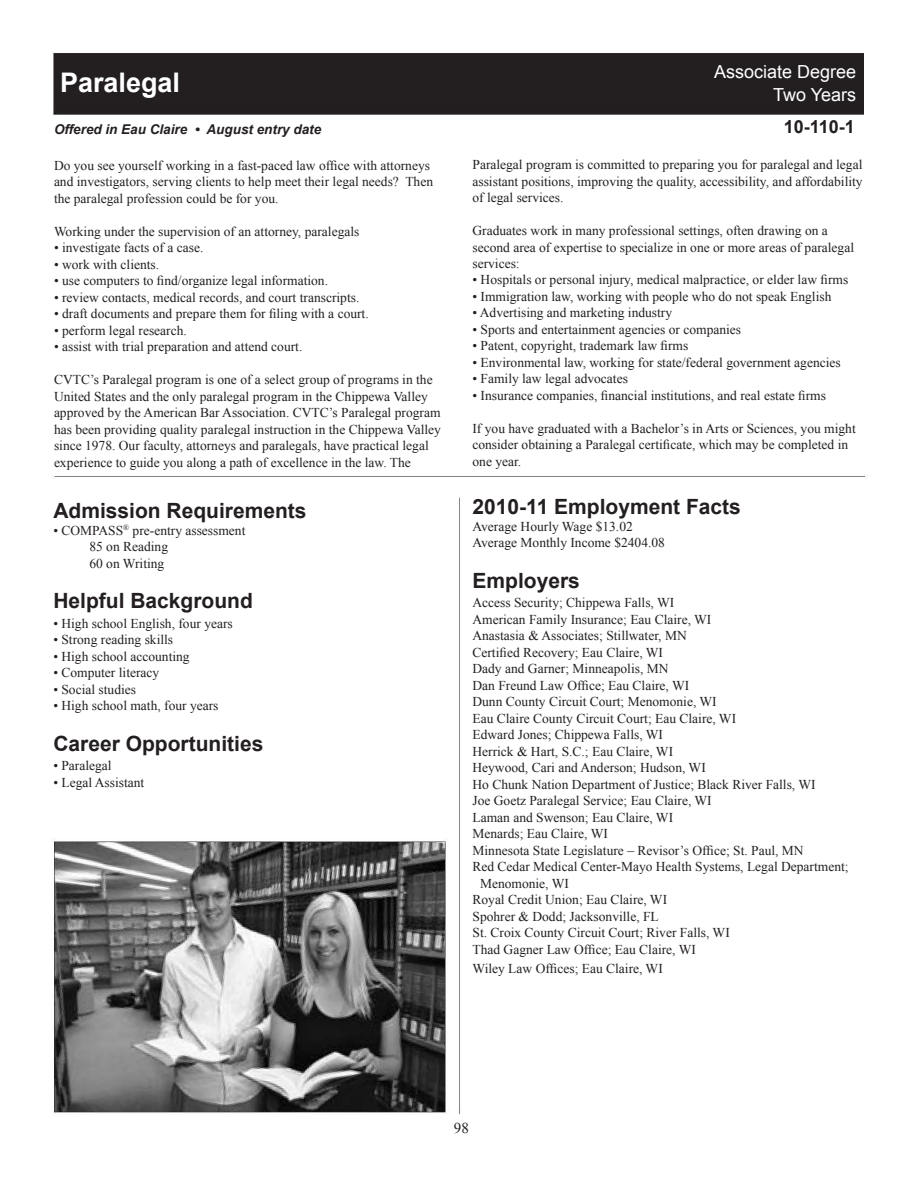
<style>
.page{position:relative;width:918px;height:1188px;background:#fff}
.page>*{position:absolute;margin:0;border:0;box-sizing:border-box;transform-origin:0 0}
.t1{font:700 27px "Arial";color:#fff}
.t2{font:700 21px "Arial";color:#231f20}
.t3{font:18px/22.5px "Arial";color:#fff;text-align:right}
.t4{font:700 18px "Arial";color:#231f20}
.t5{font:15px "Times New Roman";color:#231f20}
.t6{font:13.5px/16.5px "Times New Roman";color:#231f20}
.t7{font:italic 700 13.5px "Arial";color:#231f20}
</style>
<div class="page">
<img style="left:52px;top:53px;width:815px;height:1061px">
<p class="t1" style="left:60px;top:65px;width:122px">Paralegal</p>
<p class="t7" style="left:54px;top:120px;width:269px">Offered in Eau Claire • August entry date</p>
<p class="t6" style="left:54px;top:157px;width:378px">Do you see yourself working in a fast-paced law office with attorneys</p>
<p class="t6" style="left:54px;top:173px;width:381px">and investigators, serving clients to help meet their legal needs? Then the paralegal profession could be for you.</p>
<p class="t6" style="left:54px;top:223px;width:307px">Working under the supervision of an attorney, paralegals</p>
<p class="t6" style="left:54px;top:239px;width:151px">• investigate facts of a case.</p>
<p class="t6" style="left:54px;top:256px;width:107px">• work with clients.</p>
<p class="t6" style="left:54px;top:272px;width:276px">• use computers to find/organize legal information.</p>
<p class="t6" style="left:54px;top:289px;width:307px">• review contacts, medical records, and court transcripts.</p>
<p class="t6" style="left:54px;top:305px;width:316px">• draft documents and prepare them for filing with a court.</p>
<p class="t6" style="left:54px;top:322px;width:134px">• perform legal research.</p>
<p class="t6" style="left:54px;top:338px;width:250px">• assist with trial preparation and attend court.</p>
<p class="t6" style="left:54px;top:371px;width:388px">CVTC’s Paralegal program is one of a select group of programs in the<br>United States and the only paralegal program in the Chippewa Valley approved by the American Bar Association. CVTC’s Paralegal program</p>
<p class="t6" style="left:54px;top:421px;width:389px">has been providing quality paralegal instruction in the Chippewa Valley since 1978. Our faculty, attorneys and paralegals, have practical legal experience to guide you along a path of excellence in the law. The</p>
<p class="t2" style="left:53px;top:497px;width:255px">Admission Requirements</p>
<p class="t6" style="left:89px;top:522px;width:158px;text-indent:-36px">• COMPASS<sup>®</sup> pre-entry assessment<br>85 on Reading<br>60 on Writing</p>
<p class="t2" style="left:53px;top:587px;width:201px">Helpful Background</p>
<p class="t6" style="left:53px;top:615px;width:181px">• High school English, four years</p>
<p class="t6" style="left:53px;top:631px;width:121px">• Strong reading skills</p>
<p class="t6" style="left:53px;top:648px;width:138px">• High school accounting</p>
<p class="t6" style="left:53px;top:664px;width:107px">• Computer literacy</p>
<p class="t6" style="left:53px;top:681px;width:84px">• Social studies</p>
<p class="t6" style="left:53px;top:697px;width:167px">• High school math, four years</p>
<p class="t2" style="left:53px;top:729px;width:212px">Career Opportunities</p>
<p class="t6" style="left:53px;top:757px;width:60px">• Paralegal</p>
<p class="t6" style="left:53px;top:774px;width:92px">• Legal Assistant</p>
<p class="t3" style="left:714px;top:61px;width:144px">Associate Degree<br>Two Years</p>
<p class="t4" style="left:784px;top:115px;width:73px">10-110-1</p>
<p class="t6" style="left:472px;top:156px;width:391px">Paralegal program is committed to preparing you for paralegal and legal</p>
<p class="t6" style="left:472px;top:173px;width:392px">assistant positions, improving the quality, accessibility, and affordability</p>
<p class="t6" style="left:472px;top:189px;width:93px">of legal services.</p>
<p class="t6" style="left:472px;top:222px;width:357px">Graduates work in many professional settings, often drawing on a</p>
<p class="t6" style="left:472px;top:239px;width:383px">second area of expertise to specialize in one or more areas of paralegal</p>
<p class="t6" style="left:472px;top:255px;width:49px">services:</p>
<p class="t6" style="left:472px;top:272px;width:377px">• Hospitals or personal injury, medical malpractice, or elder law firms</p>
<p class="t6" style="left:472px;top:288px;width:360px">• Immigration law, working with people who do not speak English</p>
<p class="t6" style="left:472px;top:305px;width:201px">• Advertising and marketing industry</p>
<p class="t6" style="left:472px;top:321px;width:270px">• Sports and entertainment agencies or companies</p>
<p class="t6" style="left:472px;top:338px;width:217px">• Patent, copyright, trademark law firms</p>
<p class="t6" style="left:472px;top:354px;width:370px">• Environmental law, working for state/federal government agencies</p>
<p class="t6" style="left:472px;top:371px;width:157px">• Family law legal advocates</p>
<p class="t6" style="left:472px;top:387px;width:355px">• Insurance companies, financial institutions, and real estate firms</p>
<p class="t6" style="left:472px;top:420px;width:385px">If you have graduated with a Bachelor’s in Arts or Sciences, you might</p>
<p class="t6" style="left:472px;top:436px;width:377px">consider obtaining a Paralegal certificate, which may be completed in</p>
<p class="t6" style="left:472px;top:453px;width:50px">one year.</p>
<p class="t2" style="left:472px;top:493px;width:270px">2010-11 Employment Facts</p>
<p class="t6" style="left:472px;top:518px;width:194px">Average Hourly Wage $13.02<br>Average Monthly Income $2404.08</p>
<p class="t2" style="left:472px;top:566px;width:109px">Employers</p>
<p class="t6" style="left:472px;top:594px;width:240px">Access Security; Chippewa Falls, WI<br>American Family Insurance; Eau Claire, WI<br>Anastasia &amp; Associates; Stillwater, MN</p>
<p class="t6" style="left:472px;top:644px;width:192px">Certified Recovery; Eau Claire, WI</p>
<p class="t6" style="left:472px;top:660px;width:198px">Dady and Garner; Minneapolis, MN</p>
<p class="t6" style="left:472px;top:677px;width:218px">Dan Freund Law Office; Eau Claire, WI</p>
<p class="t6" style="left:472px;top:693px;width:345px">Dunn County Circuit Court; Menomonie, WI<br>Eau Claire County Circuit Court; Eau Claire, WI<br>Edward Jones; Chippewa Falls, WI<br>Herrick &amp; Hart, S.C.; Eau Claire, WI<br>Heywood, Cari and Anderson; Hudson, WI<br>Ho Chunk Nation Department of Justice; Black River Falls, WI</p>
<p class="t6" style="left:472px;top:792px;width:241px">Joe Goetz Paralegal Service; Eau Claire, WI</p>
<p class="t6" style="left:472px;top:809px;width:202px">Laman and Swenson; Eau Claire, WI<br>Menards; Eau Claire, WI</p>
<p class="t6" style="left:472px;top:842px;width:333px">Minnesota State Legislature – Revisor’s Office; St. Paul, MN</p>
<p class="t6" style="left:472px;top:858px;width:378px">Red Cedar Medical Center-Mayo Health Systems, Legal Department;</p>
<p class="t6" style="left:472px;top:875px;width:196px;text-indent:8px">Menomonie, WI<br>Royal Credit Union; Eau Claire, WI<br>Spohrer &amp; Dodd; Jacksonville, FL</p>
<p class="t6" style="left:472px;top:924px;width:259px">St. Croix County Circuit Court; River Falls, WI<br>Thad Gagner Law Office; Eau Claire, WI</p>
<p class="t6" style="left:472px;top:960px;width:192px">Wiley Law Offices; Eau Claire, WI</p>
<p class="t5" style="left:454px;top:1118px;width:16px">98</p>
</div>
